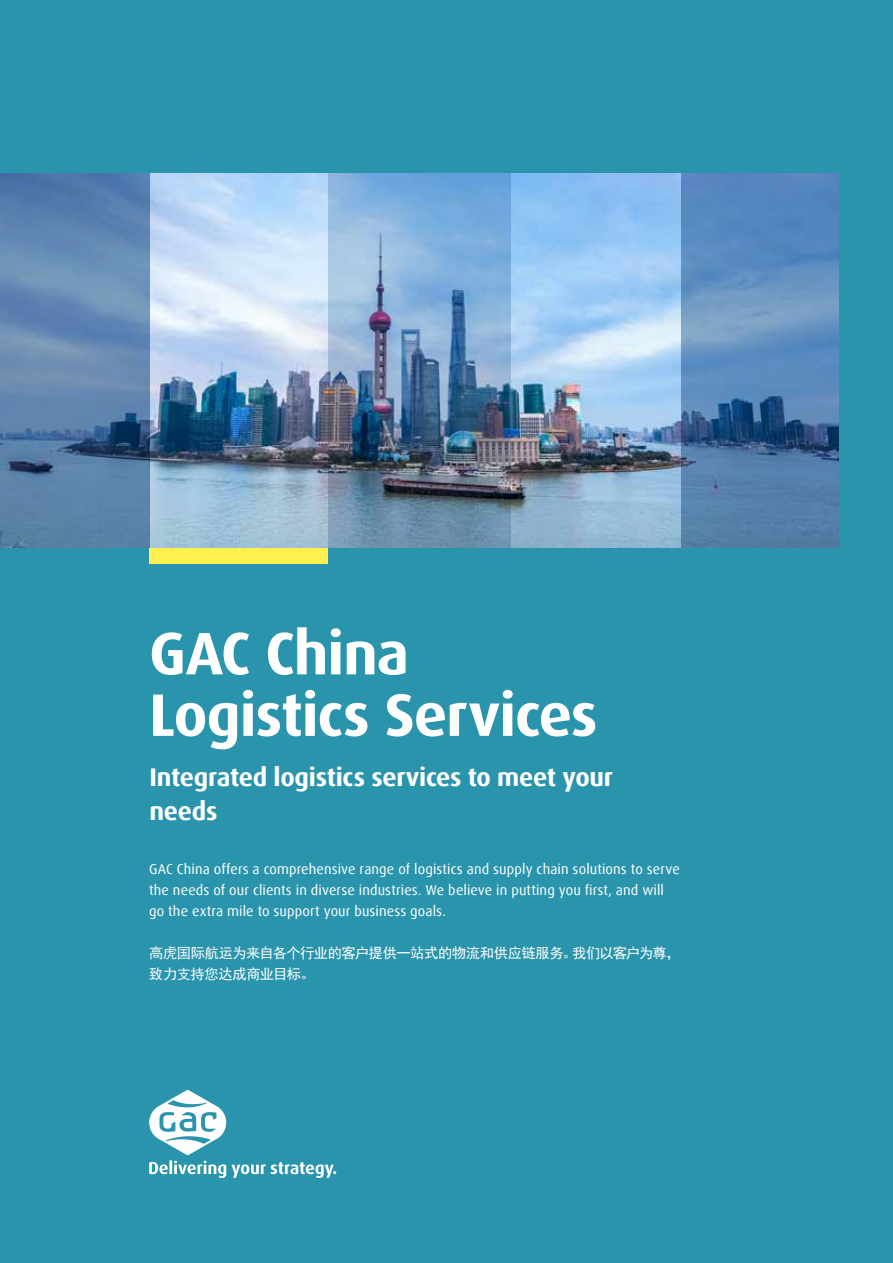
<style>
.page{position:relative;width:893px;height:1263px;background:#2994ac}
.page>*{position:absolute;margin:0;border:0;box-sizing:border-box;transform-origin:0 0}
.t1{font:700 60px/61.5px "Dax Offc";letter-spacing:-.02em;color:#fff}
.t2{font:700 25.5px/34.5px "Dax Offc";letter-spacing:-.01em;color:#fff}
.t3{font:14.25px/21px "Dax Offc";letter-spacing:.005em;color:#fff}
.t4{font:14.25px/21px "Sim Hei";letter-spacing:-.03em;color:#fff}
</style>
<div class="page">
<div style="left:150px;top:547px;width:178px;height:16px;background:#fff04f"></div>
<svg style="left:149px;top:1090px;width:187px;height:88px"></svg>
<img style="left:150px;top:173px;width:531px;height:374px">
<svg style="left:0;top:173px;width:150px;height:374px"></svg>
<svg style="left:681px;top:173px;width:157px;height:374px"></svg>
<img style="left:328px;top:173px;width:183px;height:374px">
<h1 class="t1" style="left:149px;top:623px;width:450px">GAC China<br>Logistics Services</h1>
<h2 class="t2" style="left:150px;top:760px;width:465px">Integrated logistics services to meet your needs</h2>
<p class="t3" style="left:149px;top:858px;width:532px">GAC China offers a comprehensive range of logistics and supply chain solutions to serve the needs of our clients in diverse industries. We believe in putting you first, and will go the extra mile to support your business goals.</p>
<p class="t4" style="left:149px;top:942px;width:533px">高虎国际航运为来自各个行业的客户提供一站式的物流和供应链服务。我们以客户为尊，致力支持您达成商业目标。</p>
</div>
